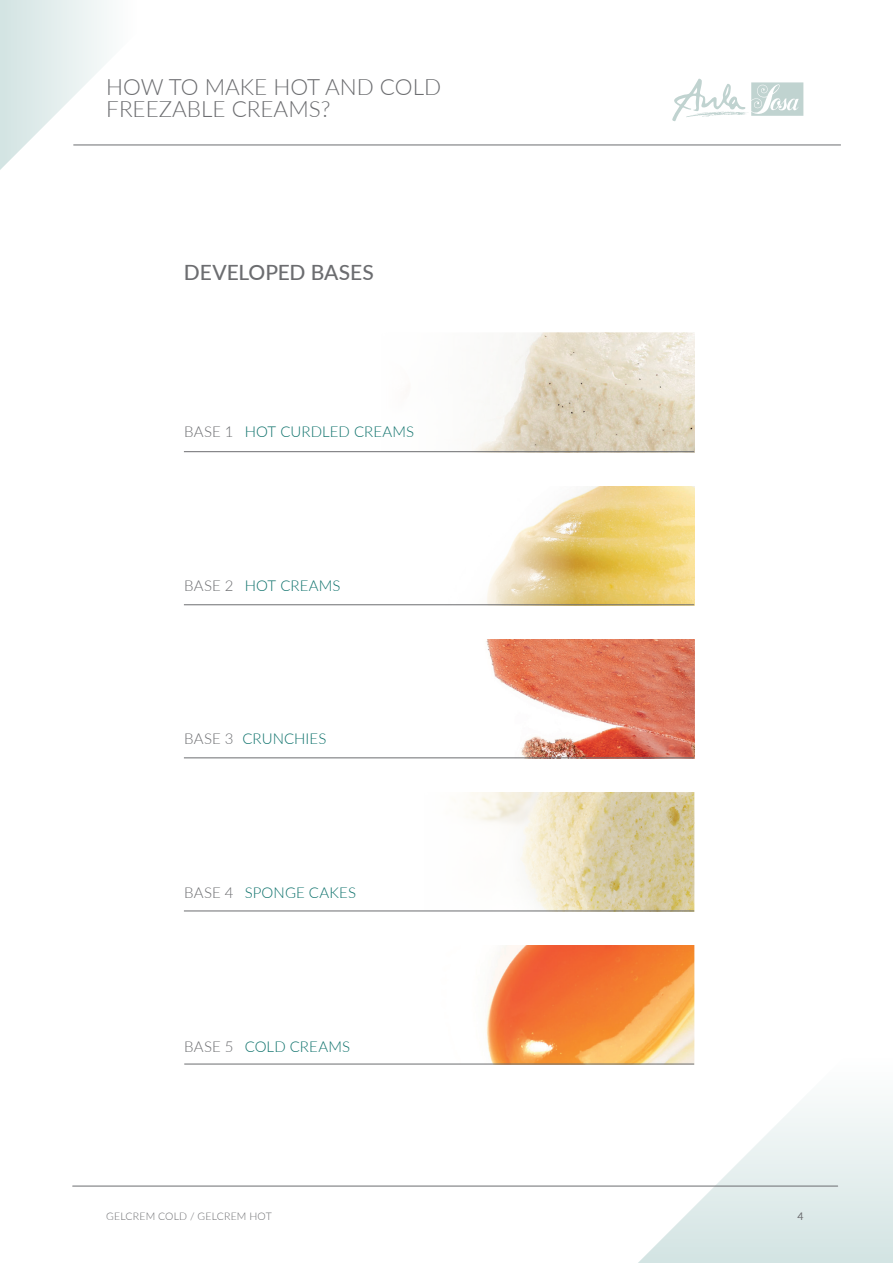
<style>
.page{position:relative;width:893px;height:1263px;background:#fff}
.page>*{position:absolute;margin:0;border:0;box-sizing:border-box;transform-origin:0 0}
.t1{font:300 22.5px/22.5px "Lato";color:#6c6d70}
.t2{font:500 21px "Lato";letter-spacing:-.005em;color:#6c6d70}
.t3{font:300 15px "Lato";letter-spacing:.005em;color:#10736d}
.t4{font:300 10.5px "Lato";letter-spacing:.015em;color:#6c6d70}
.t5{font:10.5px "Lato";color:#6c6d70}
.s1{color:#6c6d70}
</style>
<div class="page">
<img style="left:472px;top:333px;width:222px;height:118px">
<img style="left:487px;top:486px;width:207px;height:118px">
<img style="left:486px;top:639px;width:208px;height:118px">
<img style="left:466px;top:792px;width:228px;height:118px">
<img style="left:286px;top:945px;width:408px;height:119px">
<hr style="left:184px;top:1064px;width:510px;height:1px;background:#6c6d70">
<hr style="left:184px;top:757px;width:510px;height:1px;background:#6c6d70">
<hr style="left:184px;top:910px;width:510px;height:1px;background:#6c6d70">
<hr style="left:184px;top:451px;width:510px;height:1px;background:#6c6d70">
<hr style="left:184px;top:604px;width:510px;height:1px;background:#6c6d70">
<svg style="left:638px;top:1008px;width:255px;height:255px"></svg>
<hr style="left:73px;top:1186px;width:765px;height:1px;background:#6c6d70">
<svg style="left:0;top:0;width:170px;height:170px"></svg>
<hr style="left:73px;top:145px;width:768px;height:1px;background:#6c6d70">
<svg style="left:672px;top:78px;width:131px;height:43px"></svg>
<h1 class="t1" style="left:106px;top:74px;width:336px">HOW TO MAKE HOT AND COLD<br>FREEZABLE CREAMS?</h1>
<h2 class="t2" style="left:184px;top:257px;width:191px">DEVELOPED BASES</h2>
<p class="t3" style="left:184px;top:422px;width:231px"><span class="s1">BASE 1</span> HOT CURDLED CREAMS</p>
<p class="t3" style="left:184px;top:575px;width:158px"><span class="s1">BASE 2</span> HOT CREAMS</p>
<p class="t3" style="left:184px;top:728px;width:144px"><span class="s1">BASE 3</span> CRUNCHIES</p>
<p class="t3" style="left:184px;top:882px;width:173px"><span class="s1">BASE 4</span> SPONGE CAKES</p>
<p class="t3" style="left:184px;top:1036px;width:167px"><span class="s1">BASE 5</span> COLD CREAMS</p>
<p class="t4" style="left:106px;top:1209px;width:167px">GELCREM COLD / GELCREM HOT</p>
<p class="t5" style="left:798px;top:1209px;width:8px">4</p>
</div>
